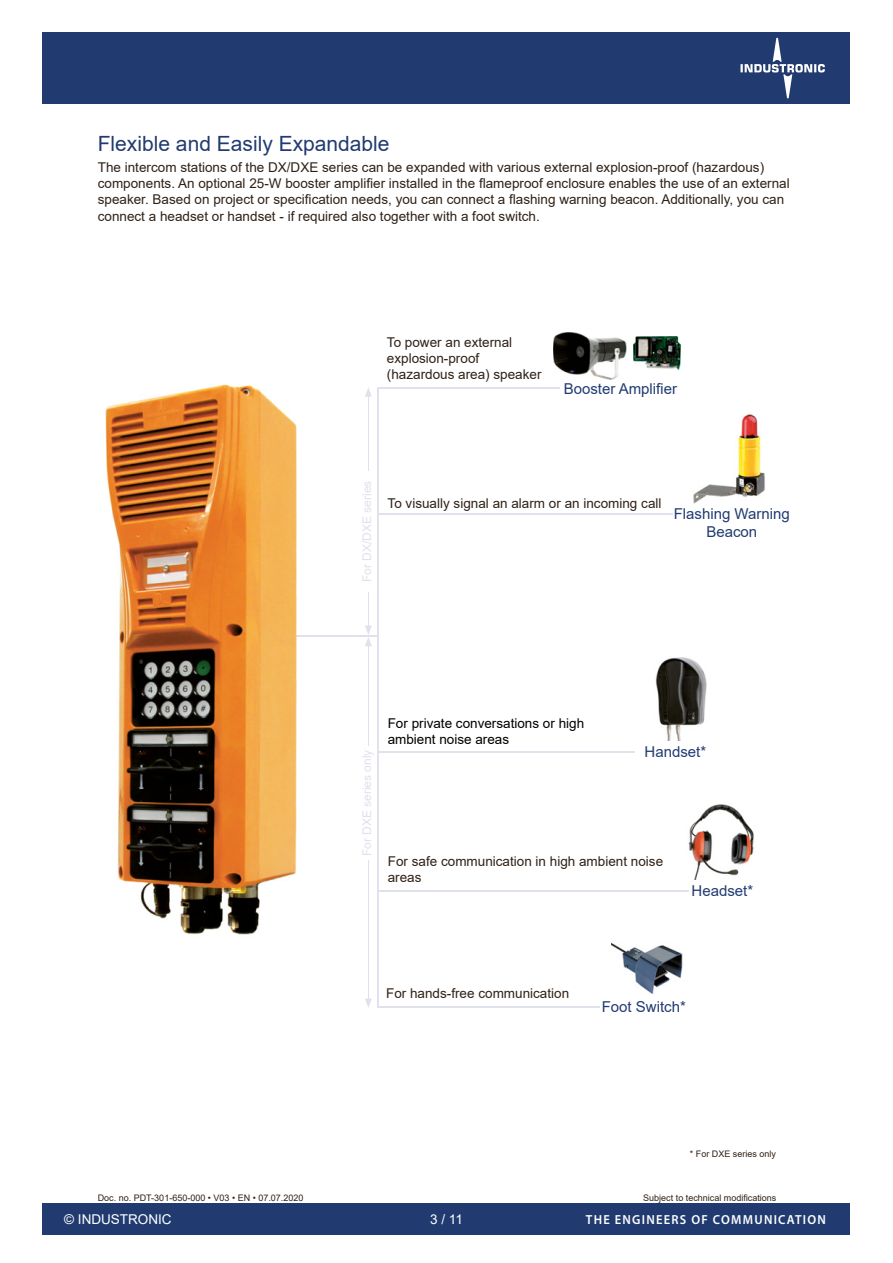
<style>
.page{position:relative;width:893px;height:1263px;background:#fff}
.page>*{position:absolute;margin:0;border:0;box-sizing:border-box;transform-origin:0 0}
.t1{font:21px "Arial";color:#213b71}
.t2{font:15px/18px "Arial";color:#213b71;text-align:center}
.t3{font:13.5px/16.2px "Arial";color:#2f2116}
.t4{font:13.5px/16.2px "Arial";color:#000}
.t5{font:13.5px "Arial";color:#fff}
.t6{font:600 13.2px "Myriad Pro";letter-spacing:.1em;color:#fff;scale:.95 1}
.t7{font:12px "Arial";color:#e0e1ed}
.t8{font:9px "Arial";color:#2f2116}
</style>
<div class="page">
<div style="left:43px;top:1203px;width:807px;height:32px;background:#213b71"></div>
<div style="left:43px;top:32px;width:807px;height:72px;background:#213b71"></div>
<svg style="left:740px;top:38px;width:85px;height:61px"></svg>
<hr style="left:377px;top:387px;width:1px;height:621px;background:#e0e1ed">
<hr style="left:293px;top:635px;width:85px;height:2px;background:#e0e1ed">
<hr style="left:378px;top:387px;width:207px;height:2px;background:#e0e1ed">
<div style="left:560px;top:383px;width:120px;height:11px;background:#fff"></div>
<img style="left:553px;top:332px;width:73px;height:47px">
<hr style="left:377px;top:513px;width:385px;height:1px;background:#e0e1ed">
<div style="left:673px;top:508px;width:117px;height:32px;background:#fff"></div>
<img style="left:693px;top:414px;width:72px;height:90px">
<hr style="left:378px;top:890px;width:377px;height:2px;background:#e0e1ed">
<div style="left:689px;top:885px;width:67px;height:12px;background:#fff"></div>
<img style="left:688px;top:804px;width:66px;height:75px">
<hr style="left:377px;top:1006px;width:304px;height:2px;background:#e0e1ed">
<div style="left:600px;top:1001px;width:87px;height:12px;background:#fff"></div>
<img style="left:611px;top:942px;width:72px;height:52px">
<hr style="left:378px;top:751px;width:318px;height:2px;background:#e0e1ed">
<div style="left:635px;top:746px;width:81px;height:12px;background:#fff"></div>
<img style="left:655px;top:657px;width:52px;height:83px">
<hr style="left:368px;top:394px;width:1px;height:234px;background:#e0e1ed">
<svg style="left:365px;top:388px;width:7px;height:9px"></svg>
<div style="left:362px;top:471px;width:11px;height:121px;background:#fff"></div>
<img style="left:105px;top:384px;width:192px;height:551px">
<hr style="left:368px;top:644px;width:1px;height:357px;background:#e0e1ed">
<svg style="left:365px;top:625px;width:7px;height:21px"></svg>
<svg style="left:365px;top:998px;width:7px;height:10px"></svg>
<div style="left:362px;top:746px;width:11px;height:114px;background:#fff"></div>
<img style="left:634px;top:337px;width:46px;height:32px">
<h1 class="t1" style="left:98px;top:132px;width:293px">Flexible and Easily Expandable</h1>
<p class="t3" style="left:98px;top:159px;width:693px">The intercom stations of the DX/DXE series can be expanded with various external explosion-proof (hazardous) components. An optional 25-W booster amplifier installed in the flameproof enclosure enables the use of an external speaker. Based on project or specification needs, you can connect a flashing warning beacon. Additionally, you can connect a headset or handset - if required also together with a foot switch.</p>
<p class="t3" style="left:387px;top:334px;width:156px">To power an external explosion-proof (hazardous area) speaker</p>
<p class="t2" style="left:564px;top:379px;width:115px">Booster Amplifier</p>
<p class="t7" style="left:360px;top:582px;width:103px;rotate:-90deg">For DX/DXE series</p>
<p class="t3" style="left:388px;top:495px;width:275px">To visually signal an alarm or an incoming call</p>
<p class="t2" style="left:674px;top:504px;width:118px">Flashing Warning<br>Beacon</p>
<p class="t7" style="left:360px;top:856px;width:108px;rotate:-90deg">For DXE series only</p>
<p class="t4" style="left:388px;top:715px;width:198px">For private conversations or high ambient noise areas</p>
<p class="t2" style="left:645px;top:742px;width:63px">Handset*</p>
<p class="t3" style="left:388px;top:853px;width:277px">For safe communication in high ambient noise areas</p>
<p class="t2" style="left:692px;top:882px;width:63px">Headset*</p>
<p class="t3" style="left:386px;top:985px;width:185px">For hands-free communication</p>
<p class="t2" style="left:602px;top:998px;width:86px">Foot Switch*</p>
<p class="t8" style="left:690px;top:1148px;width:88px">* For DXE series only</p>
<p class="t8" style="left:98px;top:1193px;width:207px">Doc. no. PDT-301-650-000 • V03 • EN • 07.07.2020</p>
<p class="t8" style="left:643px;top:1193px;width:135px">Subject to technical modifications</p>
<p class="t5" style="left:64px;top:1211px;width:109px">© INDUSTRONIC</p>
<p class="t5" style="left:430px;top:1211px;width:34px">3 / 11</p>
<p class="t6" style="left:586px;top:1212px;width:254px">THE ENGINEERS OF COMMUNICATION</p>
</div>
